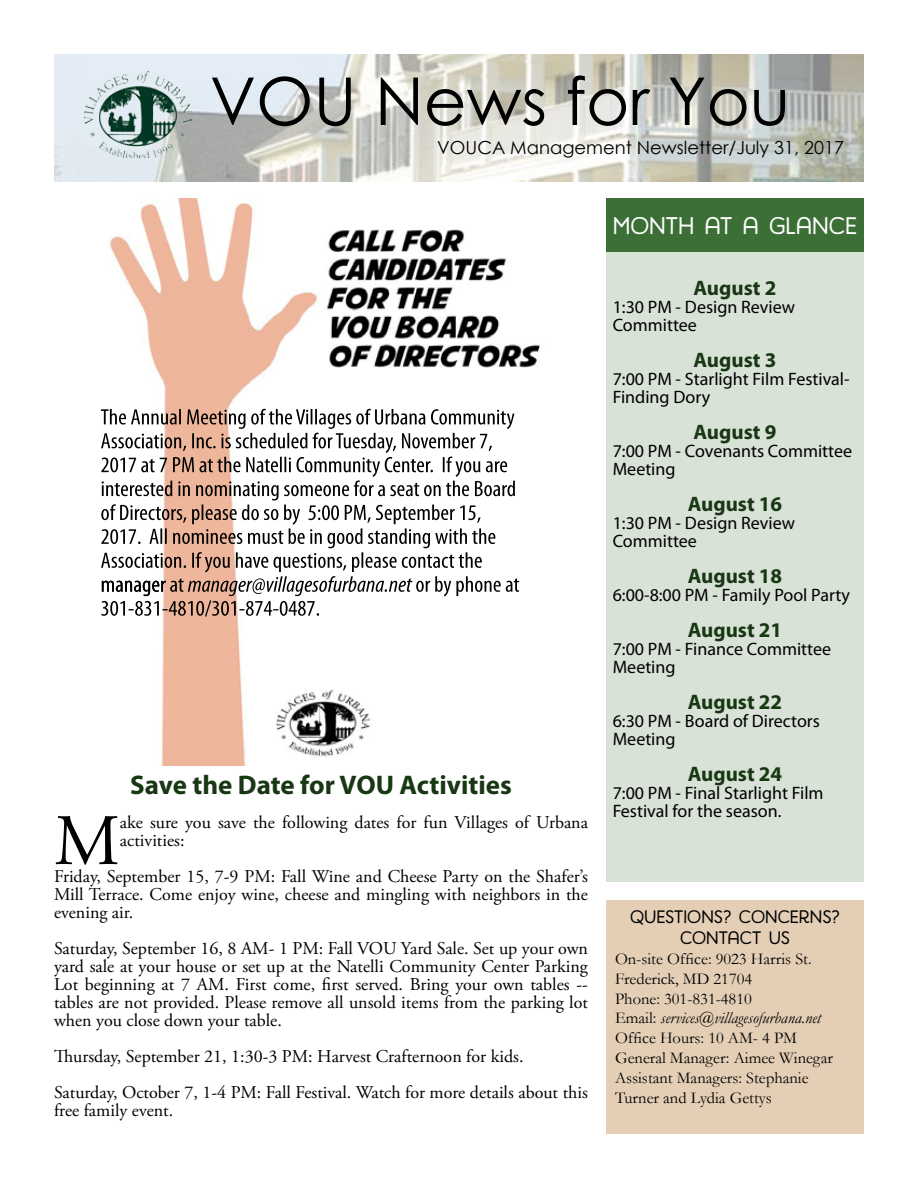
<style>
.page{position:relative;width:918px;height:1188px;background:#fff}
.page>*{position:absolute;margin:0;border:0;box-sizing:border-box;transform-origin:0 0}
.t1{font:72.3px "Adobe Garamond Pro";color:#000}
.t2{font:66px "Century Gothic";color:#000}
.t3{font:700 27px "Myriad Pro";color:#183813}
.t4{font:25.5px "Harman Retro";color:#fff}
.t5{font:24px "Harman Retro";color:#fff}
.t6{font:700 21px "Myriad Pro";color:#183813}
.t7{font:18px/18px "Adobe Garamond Pro";color:#000}
.t8{font:18px/18px "Myriad Pro";color:#000}
.t9{font:18px "Century Gothic";color:#000}
.t10{font:18px/21.6px "Harman Retro";color:#000;text-align:center}
.t11{font:16.5px/19.8px "Garamond";color:#000}
.s1{font-style:italic}
</style>
<div class="page">
<div style="left:606px;top:900px;width:258px;height:234px;background:#e4cfb6"></div>
<div style="left:606px;top:198px;width:258px;height:54px;background:#3c6f36"></div>
<img style="left:54px;top:54px;width:810px;height:127px">
<img style="left:84px;top:71px;width:107px;height:87px">
<img style="left:100px;top:198px;width:441px;height:567px">
<div style="left:606px;top:252px;width:258px;height:630px;background:#d8e2d7"></div>
<h2 class="t2" style="left:210px;top:55px;width:582px">VOU News for You</h2>
<p class="t9" style="left:437px;top:134px;width:408px">VOUCA Management Newsletter/July 31, 2017</p>
<h3 class="t3" style="left:130px;top:768px;width:383px">Save the Date for VOU Activities</h3>
<h1 class="t1" style="left:54px;top:798px;width:67px">M</h1>
<p class="t7" style="left:120px;top:814px;width:470px">ake sure you save the following dates for fun Villages of Urbana activities:</p>
<p class="t7" style="left:54px;top:868px;width:536px;text-align:justify">Friday, September 15, 7-9 PM: Fall Wine and Cheese Party on the Shafer’s Mill Terrace. Come enjoy wine, cheese and mingling with neighbors in the evening air.</p>
<p class="t7" style="left:54px;top:940px;width:536px;text-align:justify">Saturday, September 16, 8 AM- 1 PM: Fall VOU Yard Sale. Set up your own yard sale at your house or set up at the Natelli Community Center Parking Lot beginning at 7 AM. First come, first served. Bring your own tables -- tables are not provided. Please remove all unsold items from the parking lot when you close down your table.</p>
<p class="t7" style="left:54px;top:1039px;width:535px;line-height:36px">Thursday, September 21, 1:30-3 PM: Harvest Crafternoon for kids.<br>Saturday, October 7, 1-4 PM: Fall Festival. Watch for more details about this</p>
<p class="t7" style="left:54px;top:1102px;width:121px">free family event.</p>
<h3 class="t4" style="left:616px;top:211px;width:239px">WEEK AT A GLANCE</h3>
<h3 class="t5" style="left:613px;top:212px;width:246px">MONTH AT A GLANCE</h3>
<p class="t6" style="left:694px;top:274px;width:84px">August 2</p>
<p class="t8" style="left:613px;top:297px;width:184px">1:30 PM - Design Review<br>Committee</p>
<p class="t6" style="left:694px;top:346px;width:84px">August 3</p>
<p class="t8" style="left:613px;top:369px;width:239px">7:00 PM - Starlight Film Festival-<br>Finding Dory</p>
<p class="t6" style="left:694px;top:418px;width:84px">August 9</p>
<p class="t8" style="left:613px;top:441px;width:241px">7:00 PM - Covenants Committee<br>Meeting</p>
<p class="t6" style="left:688px;top:490px;width:96px">August 16</p>
<p class="t8" style="left:613px;top:513px;width:184px">1:30 PM - Design Review<br>Committee</p>
<p class="t6" style="left:688px;top:562px;width:96px">August 18</p>
<p class="t8" style="left:613px;top:585px;width:239px">6:00-8:00 PM - Family Pool Party</p>
<p class="t6" style="left:688px;top:616px;width:96px">August 21</p>
<p class="t8" style="left:613px;top:639px;width:220px">7:00 PM - Finance Committee<br>Meeting</p>
<p class="t6" style="left:688px;top:688px;width:96px">August 22</p>
<p class="t8" style="left:613px;top:711px;width:209px">6:30 PM - Board of Directors<br>Meeting</p>
<p class="t6" style="left:688px;top:760px;width:96px">August 24</p>
<p class="t8" style="left:613px;top:783px;width:212px">7:00 PM - Final Starlight Film<br>Festival for the season.</p>
<p class="t10" style="left:630px;top:906px;width:211px">QUESTIONS? CONCERNS?<br>CONTACT US</p>
<p class="t11" style="left:615px;top:948px;width:219px">On-site Office: 9023 Harris St.<br>Frederick, MD 21704<br>Phone: 301-831-4810<br>Email: <span class="s1">services@villagesofurbana.net<br></span>Office Hours: 10 AM- 4 PM<br>General Manager: Aimee Winegar<br>Assistant Managers: Stephanie<br>Turner and Lydia Gettys</p>
</div>
